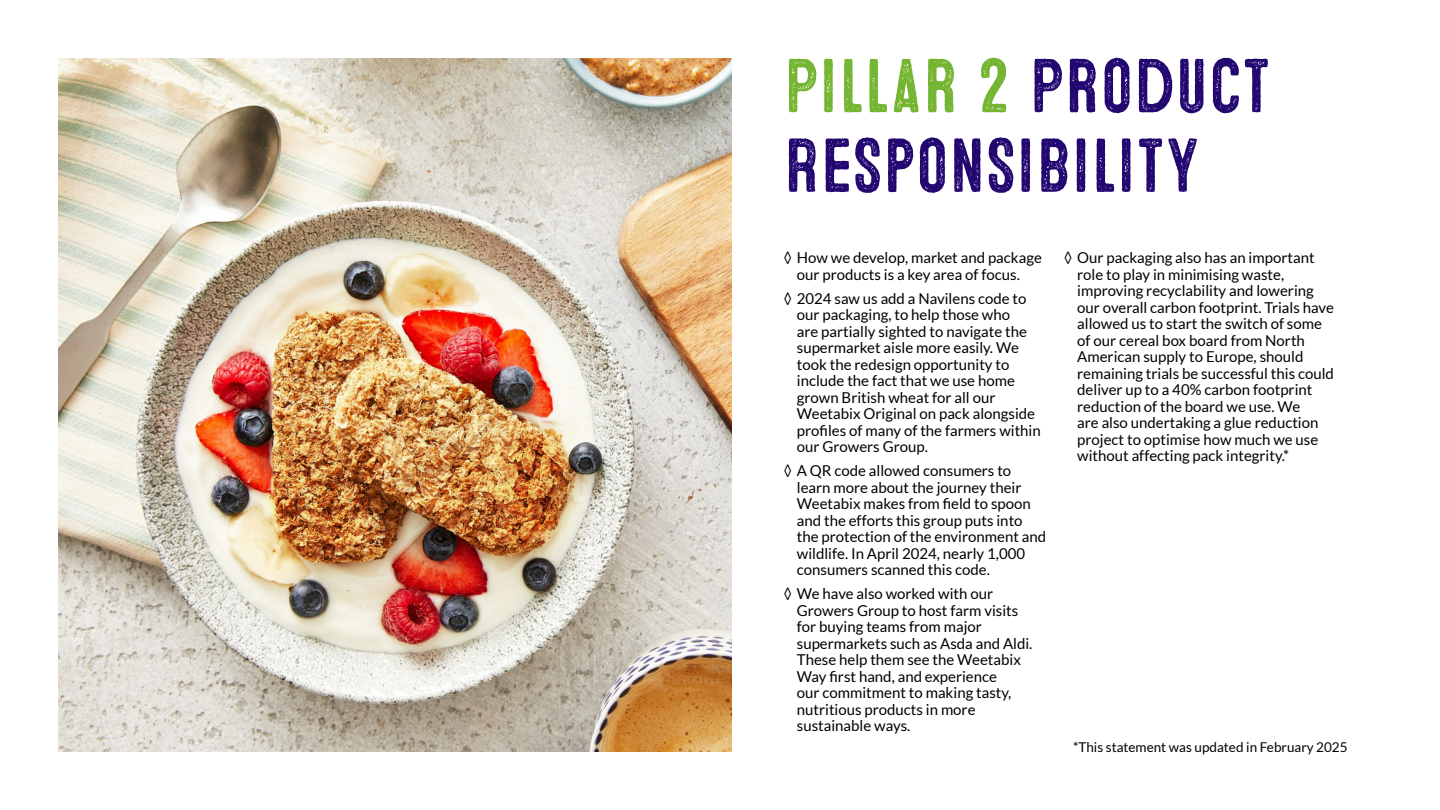
<style>
.page{position:relative;width:1440px;height:810px;background:#fff}
.page>*{position:absolute;margin:0;border:0;box-sizing:border-box;transform-origin:0 0}
.Body_copy_-_9{font:76.28px/79.7px "Microbrew Three W01";color:#230871}
.t1{font:15px/16.5px "Lato";color:#000}
.Body_copy_-_9-2{font:13.5px "Lato";color:#000}
.s1{color:#74b531}
</style>
<div class="page">
<img style="left:58px;top:59px;width:673px;height:692px">
<p class="Body_copy_-_9" style="left:783px;top:46px;width:489px"><span class="s1">PILLAR 2</span> PRODUCT<br>RESPONSIBILITY</p>
<p class="t1" style="left:783px;top:250px;width:260px;text-align:center">◊ How we develop, market and package our products is a key area of focus.</p>
<p class="t1" style="left:797px;top:290px;width:245px;text-indent:-14px">◊ 2024 saw us add a Navilens code to our packaging, to help those who<br>are partially sighted to navigate the supermarket aisle more easily. We took the redesign opportunity to include the fact that we use home grown British wheat for all our<br>Weetabix Original on pack alongside profiles of many of the farmers within our Growers Group.</p>
<p class="t1" style="left:797px;top:463px;width:251px;text-indent:-14px">◊ A QR code allowed consumers to learn more about the journey their Weetabix makes from field to spoon and the efforts this group puts into the protection of the environment and wildlife. In April 2024, nearly 1,000 consumers scanned this code.</p>
<p class="t1" style="left:797px;top:586px;width:237px;text-indent:-14px">◊ We have also worked with our<br>Growers Group to host farm visits for buying teams from major supermarkets such as Asda and Aldi.<br>These help them see the Weetabix<br>Way first hand, and experience<br>our commitment to making tasty, nutritious products in more sustainable ways.</p>
<p class="t1" style="left:1077px;top:250px;width:258px;text-indent:-14px">◊ Our packaging also has an important role to play in minimising waste, improving recyclability and lowering our overall carbon footprint. Trials have allowed us to start the switch of some of our cereal box board from North American supply to Europe, should remaining trials be successful this could deliver up to a 40% carbon footprint reduction of the board we use. We<br>are also undertaking a glue reduction project to optimise how much we use without affecting pack integrity.*</p>
<p class="Body_copy_-_9-2" style="left:1073px;top:740px;width:276px">*This statement was updated in February 2025</p>
</div>
